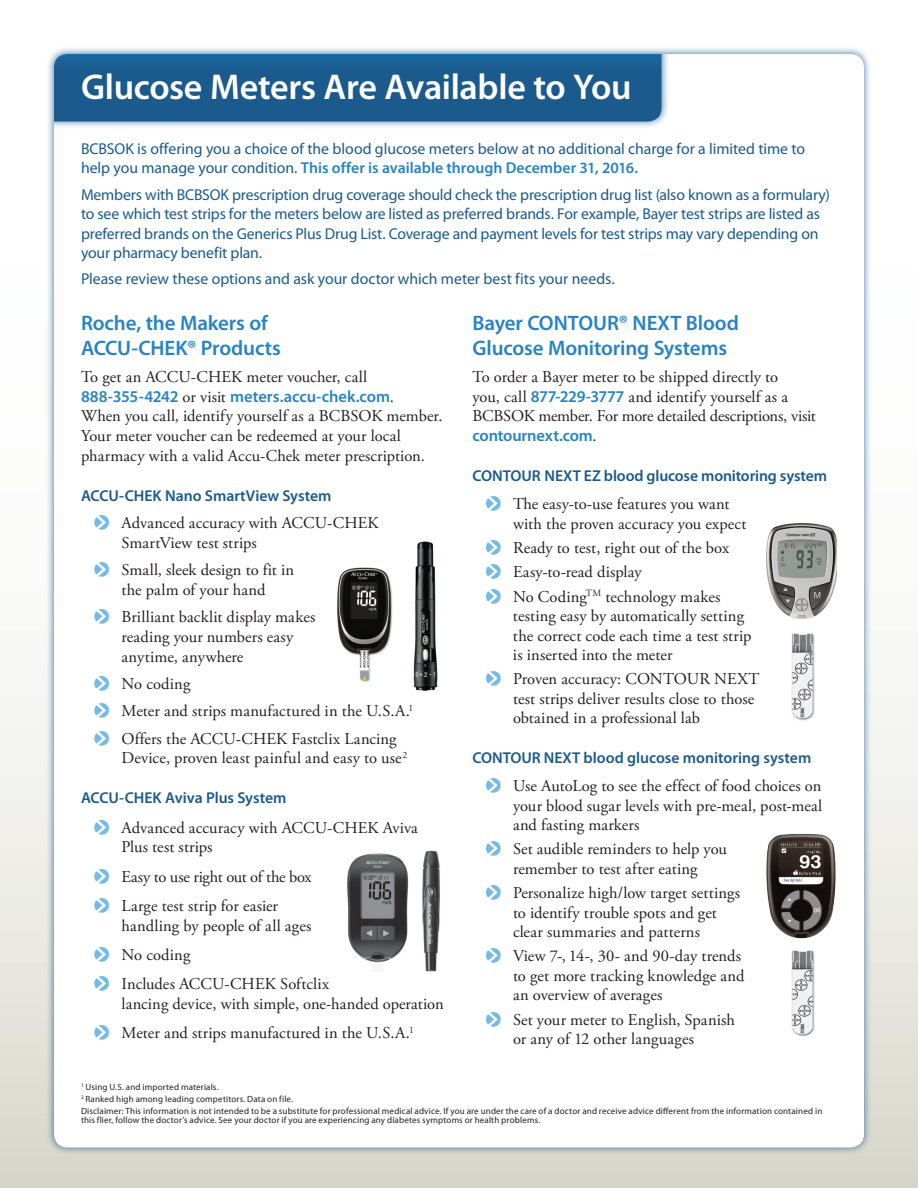
<style>
.page{position:relative;width:918px;height:1188px;background:#fff}
.page>*{position:absolute;margin:0;border:0;box-sizing:border-box;transform-origin:0 0}
.t1{font:600 36px "Myriad Pro";letter-spacing:-.01em;color:#fff}
.t2{font:600 21px/25.2px "Myriad Pro";letter-spacing:-.005em;color:#2783c5}
.t3{font:16.5px/19.5px "Adobe Garamond Pro";letter-spacing:.005em;color:#231f20}
.t4{font:600 16.5px "Myriad Pro";letter-spacing:-.01em;color:#2783c5}
.t5{font:15.75px/19.5px "Myriad Pro";letter-spacing:-.01em;color:#1b5a8c}
.t6{font:600 15.75px "Myriad Pro";letter-spacing:-.005em;color:#1b5a8c}
.t7{font:9px/12.3px "Myriad Pro";letter-spacing:.02em;color:#231f20}
.s1{font-weight:600;color:#2783c5}
.s2{font-family:"Adobe Garamond Pro";font-weight:400;color:#231f20}
.s3{font-family:"Pointers";font-size:18.75px;color:#75bae7}
.s4{font-family:"Myriad Pro";font-weight:600;color:#2783c5}
</style>
<div class="page">
<svg style="left:0;top:673px;width:918px;height:515px;background:#e2e1d8"></svg>
<div style="left:46px;top:46px;width:826px;height:1109px;background:#1b5a8c;opacity:.75"></div>
<div style="left:54px;top:54px;width:810px;height:1094px;background:#fff;border-radius:14px"></div>
<div style="left:54px;top:54px;width:615px;height:75px;background:#1b5a8c;opacity:.75"></div>
<svg style="left:54px;top:54px;width:608px;height:68px;background:#1b5c8f"></svg>
<img style="left:337px;top:541px;width:101px;height:150px">
<img style="left:347px;top:850px;width:93px;height:122px">
<img style="left:766px;top:524px;width:71px;height:94px">
<img style="left:791px;top:633px;width:24px;height:88px">
<img style="left:791px;top:950px;width:24px;height:87px">
<img style="left:766px;top:834px;width:70px;height:104px">
<h1 class="t1" style="left:81px;top:67px;width:552px">Glucose Meters Are Available to You</h1>
<p class="t5" style="left:81px;top:139px;width:726px">BCBSOK is offering you a choice of the blood glucose meters below at no additional charge for a limited time to help you manage your condition. <span class="s1">This offer is available through December 31, 2016.</span></p>
<p class="t5" style="left:81px;top:185px;width:750px">Members with BCBSOK prescription drug coverage should check the prescription drug list (also known as a formulary) to see which test strips for the meters below are listed as preferred brands. For example, Bayer test strips are listed as preferred brands on the Generics Plus Drug List. Coverage and payment levels for test strips may vary depending on your pharmacy benefit plan.</p>
<p class="t5" style="left:81px;top:270px;width:535px">Please review these options and ask your doctor which meter best fits your needs.</p>
<p class="t2" style="left:81px;top:311px;width:201px">Roche, the Makers of<br>ACCU-CHEK® Products</p>
<p class="t3" style="left:81px;top:367px;width:288px">To get an ACCU-CHEK meter voucher, call</p>
<p class="t4" style="left:81px;top:387px;width:315px">888-355-4242 <span class="s2">or visit</span> meters.accu-chek.com<span class="s2">.</span></p>
<p class="t3" style="left:81px;top:407px;width:363px">When you call, identify yourself as a BCBSOK member.<br>Your meter voucher can be redeemed at your local pharmacy with a valid Accu-Chek meter prescription.</p>
<p class="t6" style="left:81px;top:487px;width:252px">ACCU-CHEK Nano SmartView System</p>
<p class="t3" style="left:122px;top:514px;width:259px;text-indent:-27px"><span class="s3">O</span> Advanced accuracy with ACCU-CHEK<br>SmartView test strips</p>
<p class="t3" style="left:94px;top:561px;width:201px;text-align:center"><span class="s3">O</span> Small, sleek design to fit in the palm of your hand</p>
<p class="t3" style="left:122px;top:608px;width:196px;text-indent:-27px"><span class="s3">O</span> Brilliant backlit display makes reading your numbers easy anytime, anywhere</p>
<p class="t3" style="left:94px;top:671px;width:320px;line-height:27.3px"><span class="s3">O</span> No coding<br><span class="s3">O</span> Meter and strips manufactured in the U.S.A.<sup>1<br></sup><span class="s3">O</span> Offers the ACCU-CHEK Fastclix Lancing</p>
<p class="t3" style="left:122px;top:749px;width:287px">Device, proven least painful and easy to use<sup>2</sup></p>
<p class="t6" style="left:81px;top:789px;width:207px">ACCU-CHEK Aviva Plus System</p>
<p class="t3" style="left:122px;top:818px;width:298px;text-indent:-27px"><span class="s3">O</span> Advanced accuracy with ACCU-CHEK Aviva<br>Plus test strips</p>
<p class="t3" style="left:94px;top:862px;width:219px;line-height:29.2px"><span class="s3">O</span> Easy to use right out of the box<br><span class="s3">O</span> Large test strip for easier</p>
<p class="t3" style="left:94px;top:911px;width:236px;line-height:29.2px;text-indent:27px">handling by people of all ages<br><span class="s3">O</span> No coding<br><span class="s3">O</span> Includes ACCU-CHEK Softclix</p>
<p class="t3" style="left:94px;top:990px;width:351px;line-height:29.2px;text-indent:27px">lancing device, with simple, one-handed operation<br><span class="s3">O</span> Meter and strips manufactured in the U.S.A.<sup>1</sup></p>
<p class="t2" style="left:472px;top:311px;width:268px">Bayer CONTOUR® NEXT Blood<br>Glucose Monitoring Systems</p>
<p class="t3" style="left:472px;top:367px;width:345px">To order a Bayer meter to be shipped directly to<br>you, call <span class="s4">877-229-3777</span> and identify yourself as a<br>BCBSOK member. For more detailed descriptions, visit</p>
<p class="t4" style="left:472px;top:426px;width:126px">contournext.com<span class="s2">.</span></p>
<p class="t6" style="left:472px;top:467px;width:356px">CONTOUR NEXT EZ blood glucose monitoring system</p>
<p class="t3" style="left:513px;top:495px;width:235px;text-indent:-27px"><span class="s3">O</span> The easy-to-use features you want with the proven accuracy you expect</p>
<p class="t3" style="left:486px;top:536px;width:245px;line-height:24.3px"><span class="s3">O</span> Ready to test, right out of the box<br><span class="s3">O</span> Easy-to-read display<br><span class="s3">O</span> No Coding<sup>TM</sup> technology makes</p>
<p class="t3" style="left:513px;top:607px;width:240px">testing easy by automatically setting the correct code each time a test strip is inserted into the meter</p>
<p class="t3" style="left:513px;top:670px;width:248px;text-indent:-27px"><span class="s3">O</span> Proven accuracy: CONTOUR NEXT test strips deliver results close to those obtained in a professional lab</p>
<p class="t6" style="left:472px;top:749px;width:340px">CONTOUR NEXT blood glucose monitoring system</p>
<p class="t3" style="left:513px;top:777px;width:311px;text-align:justify;text-indent:-27px"><span class="s3">O</span> Use AutoLog to see the effect of food choices on your blood sugar levels with pre-meal, post-meal and fasting markers</p>
<p class="t3" style="left:486px;top:840px;width:243px;text-align:center"><span class="s3">O</span> Set audible reminders to help you remember to test after eating</p>
<p class="t3" style="left:513px;top:884px;width:229px;text-indent:-27px"><span class="s3">O</span> Personalize high/low target settings to identify trouble spots and get clear summaries and patterns</p>
<p class="t3" style="left:513px;top:947px;width:233px;text-indent:-27px"><span class="s3">O</span> View 7-, 14-, 30- and 90-day trends to get more tracking knowledge and an overview of averages</p>
<p class="t3" style="left:513px;top:1010px;width:224px;text-indent:-27px"><span class="s3">O</span> Set your meter to English, Spanish or any of 12 other languages</p>
<p class="t7" style="left:81px;top:1081px;width:743px"><sup>1</sup> Using U.S. and imported materials.<br><sup>2</sup> Ranked high among leading competitors. Data on file.<br>Disclaimer: This information is not intended to be a substitute for professional medical advice. If you are under the care of a doctor and receive advice different from the information contained in</p>
<p class="t7" style="left:81px;top:1114px;width:461px">this flier, follow the doctor’s advice. See your doctor if you are experiencing any diabetes symptoms or health problems.</p>
</div>
